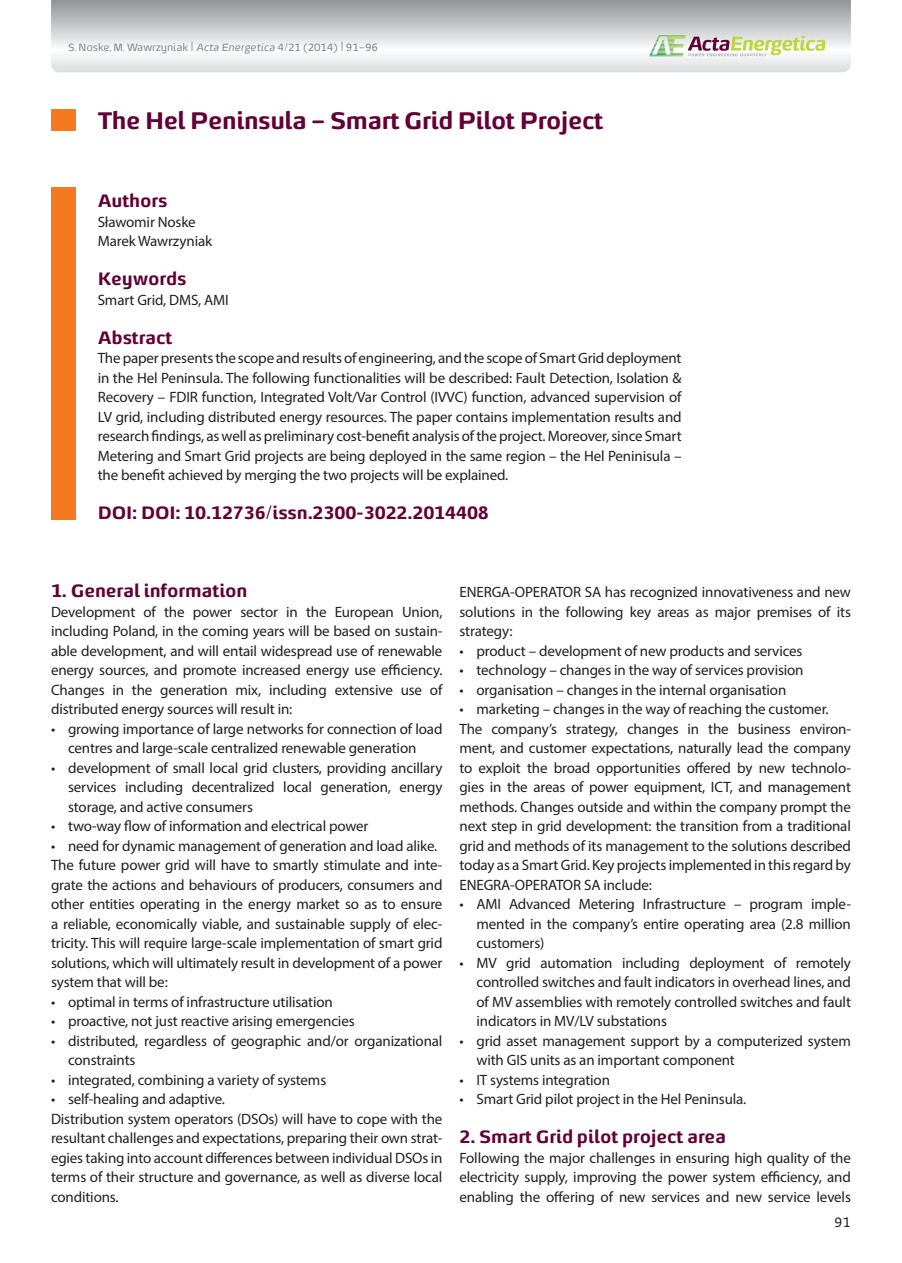
<style>
.page{position:relative;width:902px;height:1263px;background:#fff}
.page>*{position:absolute;margin:0;border:0;box-sizing:border-box;transform-origin:0 0}
.t1{font:700 24px "Energa";letter-spacing:-.02em;color:#630035}
.t2{font:700 18px "Energa";letter-spacing:-.01em;color:#630035}
.t3{font:15px/19.5px "Myriad Pro";letter-spacing:-.01em;color:#231f20}
.t4{font:13.5px "Energa";color:#231f20}
.t5{font:10.5px "Energa";letter-spacing:-.01em;color:#808285}
.s1{font-size:13.5px}
.s2{font-style:italic}
</style>
<div class="page">
<svg style="left:51px;top:0;width:799px;height:72px"></svg>
<svg style="left:649px;top:35px;width:176px;height:21px"></svg>
<div style="left:51px;top:110px;width:24px;height:21px;background:#f47921"></div>
<div style="left:51px;top:187px;width:24px;height:332px;background:#f47921"></div>
<p class="t5" style="left:68px;top:41px;width:311px">S. Noske, M. Wawrzyniak <span class="s1">|</span> <span class="s2">Acta Energetica</span> 4/21 (2014) <span class="s1">|</span> 91–96</p>
<h1 class="t1" style="left:98px;top:104px;width:507px">The Hel Peninsula – Smart Grid Pilot Project</h1>
<p class="t2" style="left:98px;top:188px;width:71px">Authors</p>
<p class="t3" style="left:98px;top:212px;width:116px">Sławomir Noske<br>Marek Wawrzyniak</p>
<p class="t2" style="left:98px;top:266px;width:90px">Keywords</p>
<p class="t3" style="left:98px;top:290px;width:132px">Smart Grid, DMS, AMI</p>
<p class="t2" style="left:98px;top:325px;width:76px">Abstract</p>
<p class="t3" style="left:98px;top:348px;width:585px;text-align:justify">The paper presents the scope and results of engineering, and the scope of Smart Grid deployment in the Hel Peninsula. The following functionalities will be described: Fault Detection, Isolation &amp; Recovery – FDIR function, Integrated Volt/Var Control (IVVC) function, advanced supervision of LV grid, including distributed energy resources. The paper contains implementation results and research findings, as well as preliminary cost-benefit analysis of the project. Moreover, since Smart Metering and Smart Grid projects are being deployed in the same region – the Hel Peninisula – the benefit achieved by merging the two projects will be explained.</p>
<p class="t2" style="left:98px;top:500px;width:393px">DOI: DOI: 10.12736/issn.2300-3022.2014408</p>
<p class="t2" style="left:51px;top:578px;width:198px">1. General information</p>
<p class="t3" style="left:51px;top:602px;width:393px;text-align:justify">Development of the power sector in the European Union, including Poland, in the coming years will be based on sustain&shy;able development, and will entail widespread use of renewable energy sources, and promote increased energy use efficiency.<br>Changes in the generation mix, including extensive use of distributed energy sources will result in:</p>
<p class="t3" style="left:68px;top:719px;width:376px;text-indent:-17px">• growing importance of large networks for connection of load centres and large-scale centralized renewable generation</p>
<p class="t3" style="left:68px;top:758px;width:376px;text-align:justify;text-indent:-17px">• development of small local grid clusters, providing ancillary services including decentralized local generation, energy storage, and active consumers</p>
<p class="t3" style="left:51px;top:816px;width:319px">• two-way flow of information and electrical power</p>
<p class="t3" style="left:51px;top:836px;width:393px">• need for dynamic management of generation and load alike.<br>The future power grid will have to smartly stimulate and inte&shy;grate the actions and behaviours of producers, consumers and other entities operating in the energy market so as to ensure a reliable, economically viable, and sustainable supply of elec&shy;tricity. This will require large-scale implementation of smart grid solutions, which will ultimately result in development of a power system that will be:</p>
<p class="t3" style="left:51px;top:992px;width:283px">• optimal in terms of infrastructure utilisation</p>
<p class="t3" style="left:51px;top:1011px;width:305px">• proactive, not just reactive arising emergencies</p>
<p class="t3" style="left:68px;top:1031px;width:376px;text-indent:-17px">• distributed, regardless of geographic and/or organizational constraints</p>
<p class="t3" style="left:51px;top:1070px;width:277px">• integrated, combining a variety of systems</p>
<p class="t3" style="left:51px;top:1089px;width:393px">• self-healing and adaptive.<br>Distribution system operators (DSOs) will have to cope with the resultant challenges and expectations, preparing their own strat&shy;egies taking into account differences between individual DSOs in terms of their structure and governance, as well as diverse local conditions.</p>
<p class="t3" style="left:459px;top:582px;width:393px;text-align:justify">ENERGA-OPERATOR SA has recognized innovativeness and new solutions in the following key areas as major premises of its strategy:</p>
<p class="t3" style="left:459px;top:641px;width:344px">• product – development of new products and services</p>
<p class="t3" style="left:459px;top:660px;width:345px">• technology – changes in the way of services provision</p>
<p class="t3" style="left:459px;top:680px;width:328px">• organisation – changes in the internal organisation</p>
<p class="t3" style="left:459px;top:699px;width:393px">• marketing – changes in the way of reaching the customer.<br>The company’s strategy, changes in the business environ&shy;ment, and customer expectations, naturally lead the company to exploit the broad opportunities offered by new technolo&shy;gies in the areas of power equipment, ICT, and management methods. Changes outside and within the company prompt the next step in grid development: the transition from a traditional grid and methods of its management to the solutions described today as a Smart Grid. Key projects implemented in this regard by ENEGRA-OPERATOR SA include:</p>
<p class="t3" style="left:476px;top:894px;width:376px;text-align:justify;text-indent:-17px">• AMI Advanced Metering Infrastructure – program imple&shy;mented in the company’s entire operating area (2.8 million customers)</p>
<p class="t3" style="left:476px;top:953px;width:376px;text-align:justify;text-indent:-17px">• MV grid automation including deployment of remotely controlled switches and fault indicators in overhead lines, and of MV assemblies with remotely controlled switches and fault indicators in MV/LV substations</p>
<p class="t3" style="left:476px;top:1031px;width:376px;text-indent:-17px">• grid asset management support by a computerized system with GIS units as an important component</p>
<p class="t3" style="left:459px;top:1070px;width:152px">• IT systems integration</p>
<p class="t3" style="left:459px;top:1089px;width:288px">• Smart Grid pilot project in the Hel Peninsula.</p>
<p class="t2" style="left:459px;top:1124px;width:268px">2. Smart Grid pilot project area</p>
<p class="t3" style="left:459px;top:1148px;width:393px;text-align:justify">Following the major challenges in ensuring high quality of the electricity supply, improving the power system efficiency, and enabling the offering of new services and new service levels</p>
<p class="t4" style="left:834px;top:1213px;width:18px">91</p>
</div>
